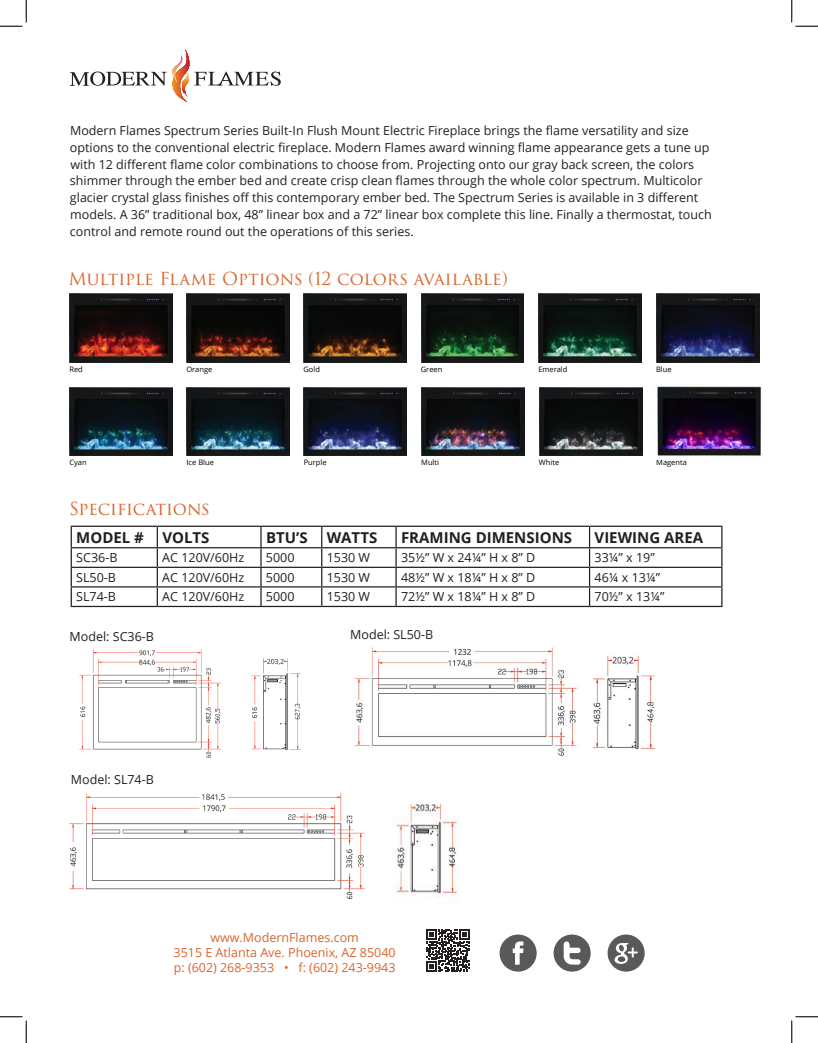
<style>
.page{position:relative;width:818px;height:1043px;background:#fff}
.page>*{position:absolute;margin:0;border:0;box-sizing:border-box;transform-origin:0 0}
.t1{font:17.5px "Trajan Pro 3";letter-spacing:-.005em;color:#db652d}
.t2{font:700 15px "Open Sans";color:#231f20}
.t3{font:12.5px/16.9px "Open Sans";color:#231f20}
.t4{font:12.5px "Open Sans";color:#db652d}
.t5{font:7.5px "Open Sans";color:#000}
</style>
<div class="page">
<div style="left:499px;top:934px;width:37px;height:37px;background:#57595b;border-radius:50%"></div>
<svg style="left:512px;top:941px;width:11px;height:23px"></svg>
<div style="left:553px;top:934px;width:37px;height:37px;background:#57595b;border-radius:50%"></div>
<svg style="left:563px;top:941px;width:17px;height:23px"></svg>
<div style="left:607px;top:934px;width:37px;height:37px;background:#57595b;border-radius:50%"></div>
<svg style="left:614px;top:943px;width:23px;height:20px"></svg>
<hr style="left:71px;top:525px;width:86px;height:2px;background:#231f20">
<hr style="left:157px;top:525px;width:104px;height:2px;background:#231f20">
<hr style="left:261px;top:525px;width:61px;height:2px;background:#231f20">
<hr style="left:322px;top:525px;width:74px;height:2px;background:#231f20">
<hr style="left:396px;top:525px;width:193px;height:2px;background:#231f20">
<hr style="left:589px;top:525px;width:133px;height:2px;background:#231f20">
<hr style="left:71px;top:547px;width:86px;height:1px;background:#231f20">
<hr style="left:157px;top:547px;width:104px;height:1px;background:#231f20">
<hr style="left:261px;top:547px;width:61px;height:1px;background:#231f20">
<hr style="left:322px;top:547px;width:74px;height:1px;background:#231f20">
<hr style="left:396px;top:547px;width:193px;height:1px;background:#231f20">
<hr style="left:589px;top:547px;width:133px;height:1px;background:#231f20">
<hr style="left:71px;top:566px;width:86px;height:2px;background:#231f20">
<hr style="left:157px;top:566px;width:104px;height:2px;background:#231f20">
<hr style="left:261px;top:566px;width:61px;height:2px;background:#231f20">
<hr style="left:322px;top:566px;width:74px;height:2px;background:#231f20">
<hr style="left:396px;top:566px;width:193px;height:2px;background:#231f20">
<hr style="left:589px;top:566px;width:133px;height:2px;background:#231f20">
<hr style="left:71px;top:586px;width:86px;height:1px;background:#231f20">
<svg style="left:71px;top:527px;width:1px;height:79px"></svg>
<hr style="left:157px;top:586px;width:104px;height:1px;background:#231f20">
<svg style="left:157px;top:527px;width:1px;height:79px"></svg>
<hr style="left:261px;top:586px;width:61px;height:1px;background:#231f20">
<svg style="left:260px;top:527px;width:1px;height:79px"></svg>
<hr style="left:322px;top:586px;width:74px;height:1px;background:#231f20">
<svg style="left:321px;top:527px;width:1px;height:79px"></svg>
<hr style="left:396px;top:586px;width:193px;height:1px;background:#231f20">
<svg style="left:395px;top:527px;width:1px;height:79px"></svg>
<hr style="left:589px;top:586px;width:133px;height:1px;background:#231f20">
<svg style="left:589px;top:527px;width:1px;height:79px"></svg>
<svg style="left:721px;top:527px;width:1px;height:79px"></svg>
<hr style="left:71px;top:606px;width:86px;height:1px;background:#231f20">
<hr style="left:157px;top:606px;width:104px;height:1px;background:#231f20">
<hr style="left:261px;top:606px;width:61px;height:1px;background:#231f20">
<hr style="left:322px;top:606px;width:74px;height:1px;background:#231f20">
<hr style="left:396px;top:606px;width:193px;height:1px;background:#231f20">
<hr style="left:589px;top:606px;width:133px;height:1px;background:#231f20">
<img style="left:79px;top:649px;width:142px;height:109px">
<img style="left:251px;top:658px;width:50px;height:92px">
<img style="left:354px;top:647px;width:223px;height:110px">
<img style="left:593px;top:656px;width:62px;height:93px">
<img style="left:69px;top:793px;width:296px;height:107px">
<img style="left:396px;top:803px;width:62px;height:94px">
<img style="left:70px;top:294px;width:102px;height:68px">
<img style="left:656px;top:294px;width:103px;height:68px">
<img style="left:186px;top:294px;width:103px;height:68px">
<img style="left:70px;top:387px;width:102px;height:68px">
<img style="left:304px;top:294px;width:102px;height:68px">
<img style="left:187px;top:387px;width:103px;height:68px">
<img style="left:421px;top:294px;width:103px;height:68px">
<img style="left:304px;top:387px;width:103px;height:68px">
<img style="left:538px;top:294px;width:103px;height:68px">
<img style="left:421px;top:387px;width:103px;height:68px">
<img style="left:539px;top:387px;width:103px;height:68px">
<hr style="left:172px;top:50px;width:1px;height:52px;background:#f79321">
<hr style="left:173px;top:50px;width:1px;height:52px;background:#f48e24">
<hr style="left:174px;top:50px;width:1px;height:52px;background:#f08827">
<hr style="left:175px;top:50px;width:1px;height:52px;background:#ed8227">
<hr style="left:176px;top:50px;width:1px;height:52px;background:#e97d29">
<hr style="left:177px;top:50px;width:1px;height:52px;background:#e6762a">
<hr style="left:178px;top:50px;width:1px;height:52px;background:#e2702b">
<hr style="left:179px;top:50px;width:1px;height:52px;background:#df692a">
<hr style="left:180px;top:50px;width:1px;height:52px;background:#dc632b">
<hr style="left:181px;top:50px;width:1px;height:52px;background:#d85d2c">
<hr style="left:182px;top:50px;width:1px;height:52px;background:#d4562c">
<hr style="left:183px;top:50px;width:1px;height:52px;background:#d1502f">
<hr style="left:184px;top:50px;width:1px;height:52px;background:#cd482e">
<hr style="left:185px;top:50px;width:1px;height:52px;background:#ca412e">
<hr style="left:186px;top:50px;width:1px;height:52px;background:#c7382e">
<hr style="left:187px;top:50px;width:1px;height:52px;background:#c62f2f">
<hr style="left:188px;top:50px;width:1px;height:52px;background:#c3272e">
<hr style="left:189px;top:50px;width:1px;height:52px;background:#c0202e">
<svg style="left:182px;top:94px;width:7px;height:4px"></svg>
<svg style="left:70px;top:54px;width:211px;height:40px"></svg>
<svg style="left:426px;top:929px;width:43px;height:43px"></svg>
<img style="left:657px;top:386px;width:105px;height:70px">
<svg style="left:0;top:0;width:27px;height:27px"></svg>
<svg style="left:0;top:1016px;width:27px;height:26px"></svg>
<svg style="left:791px;top:0;width:27px;height:27px"></svg>
<svg style="left:791px;top:1016px;width:27px;height:26px"></svg>
<p class="t3" style="left:70px;top:121px;width:620px">Modern Flames Spectrum Series Built-In Flush Mount Electric Fireplace brings the flame versatility and size</p>
<p class="t3" style="left:70px;top:138px;width:643px">options to the conventional electric fireplace. Modern Flames award winning flame appearance gets a tune up with 12 different flame color combinations to choose from. Projecting onto our gray back screen, the colors shimmer through the ember bed and create crisp clean flames through the whole color spectrum. Multicolor glacier crystal glass finishes off this contemporary ember bed. The Spectrum Series is available in 3 different models. A 36” traditional box, 48” linear box and a 72” linear box complete this line. Finally a thermostat, touch control and remote round out the operations of this series.</p>
<p class="t1" style="left:68px;top:266px;width:441px">Multiple Flame Options (12 colors available)</p>
<p class="t5" style="left:69px;top:364px;width:15px">Red</p>
<p class="t5" style="left:186px;top:364px;width:27px">Orange</p>
<p class="t5" style="left:656px;top:364px;width:17px">Blue</p>
<p class="t5" style="left:303px;top:364px;width:18px">Gold</p>
<p class="t5" style="left:538px;top:364px;width:31px">Emerald</p>
<p class="t5" style="left:421px;top:364px;width:23px">Green</p>
<p class="t5" style="left:69px;top:457px;width:19px">Cyan</p>
<p class="t5" style="left:186px;top:457px;width:29px">Ice Blue</p>
<p class="t1" style="left:69px;top:497px;width:142px">Specifications</p>
<p class="t5" style="left:304px;top:457px;width:24px">Purple</p>
<p class="t5" style="left:421px;top:457px;width:19px">Multi</p>
<p class="t5" style="left:539px;top:457px;width:22px">White</p>
<p class="t5" style="left:656px;top:457px;width:32px">Magenta</p>
<p class="t2" style="left:76px;top:526px;width:69px">MODEL #</p>
<p class="t2" style="left:162px;top:526px;width:49px">VOLTS</p>
<p class="t2" style="left:266px;top:526px;width:43px">BTU’S</p>
<p class="t2" style="left:327px;top:526px;width:52px">WATTS</p>
<p class="t2" style="left:401px;top:526px;width:172px">FRAMING DIMENSIONS</p>
<p class="t2" style="left:594px;top:526px;width:110px">VIEWING AREA</p>
<p class="t3" style="left:76px;top:549px;width:43px">SC36-B</p>
<p class="t3" style="left:162px;top:549px;width:83px">AC 120V/60Hz</p>
<p class="t3" style="left:266px;top:549px;width:30px">5000</p>
<p class="t3" style="left:327px;top:549px;width:45px">1530 W</p>
<p class="t3" style="left:401px;top:549px;width:136px">35½” W x 24¼” H x 8” D</p>
<p class="t3" style="left:594px;top:549px;width:62px">33¼” x 19”</p>
<p class="t3" style="left:76px;top:568px;width:41px">SL50-B</p>
<p class="t3" style="left:162px;top:568px;width:83px">AC 120V/60Hz</p>
<p class="t3" style="left:266px;top:568px;width:30px">5000</p>
<p class="t3" style="left:327px;top:568px;width:45px">1530 W</p>
<p class="t3" style="left:401px;top:568px;width:136px">48½” W x 18¼” H x 8” D</p>
<p class="t3" style="left:594px;top:568px;width:67px">46¼ x 13¼”</p>
<p class="t3" style="left:76px;top:588px;width:41px">SL74-B</p>
<p class="t3" style="left:162px;top:588px;width:83px">AC 120V/60Hz</p>
<p class="t3" style="left:266px;top:588px;width:30px">5000</p>
<p class="t3" style="left:327px;top:588px;width:45px">1530 W</p>
<p class="t3" style="left:401px;top:588px;width:136px">72½” W x 18¼” H x 8” D</p>
<p class="t3" style="left:594px;top:588px;width:71px">70½” x 13¼”</p>
<p class="t3" style="left:70px;top:627px;width:86px">Model: SC36-B</p>
<p class="t3" style="left:350px;top:626px;width:85px">Model: SL50-B</p>
<p class="t3" style="left:71px;top:770px;width:85px">Model: SL74-B</p>
<p class="t4" style="left:210px;top:928px;width:150px">www.ModernFlames.com</p>
<p class="t4" style="left:173px;top:943px;width:224px">3515 E Atlanta Ave. Phoenix, AZ 85040</p>
<p class="t4" style="left:174px;top:958px;width:223px">p: (602) 268-9353 • f: (602) 243-9943</p>
</div>
